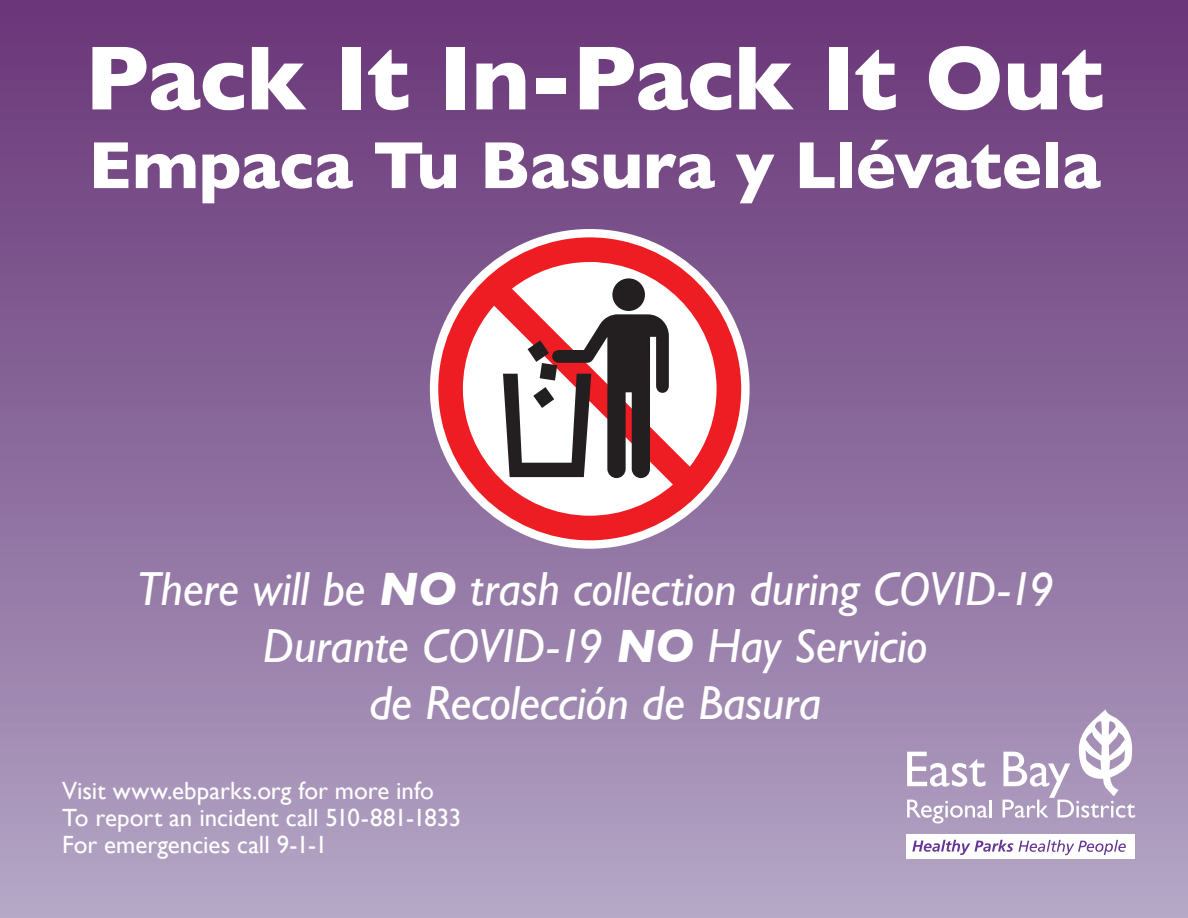
<style>
.page{position:relative;width:1188px;height:918px;background:#fff}
.page>*{position:absolute;margin:0;border:0;box-sizing:border-box;transform-origin:0 0}
.t1{font:700 92.25px "Gill Sans";letter-spacing:-.01em;color:#fff}
.t2{font:700 67.5px "Gill Sans";letter-spacing:-.005em;color:#fff}
.t3{font:italic 47.7px/57.3px "Gill Sans";letter-spacing:-.005em;color:#fff;text-align:center}
.t4{font:24.9px/27px "Gill Sans";color:#fff}
.s1{font-weight:700}
</style>
<div class="page">
<div style="left:0;top:0;width:1187px;height:918px;background:linear-gradient(to bottom,#673477,#b2a5c5)"></div>
<div style="left:907px;top:834px;width:228px;height:24px;background:#fff"></div>
<svg style="left:907px;top:752px;width:79px;height:35px"></svg>
<svg style="left:907px;top:800px;width:80px;height:23px"></svg>
<hr style="left:989px;top:800px;width:3px;height:17px;background:#fff">
<svg style="left:1003px;top:709px;width:132px;height:109px"></svg>
<svg style="left:912px;top:840px;width:214px;height:15px"></svg>
<div style="left:430px;top:229px;width:320px;height:320px;background:#fff;border-radius:50%"></div>
<svg style="left:438px;top:237px;width:303px;height:303px"></svg>
<div style="left:612px;top:278px;width:33px;height:33px;background:#231f20;border-radius:50%"></div>
<svg style="left:503px;top:314px;width:166px;height:164px"></svg>
<h1 class="t1" style="left:85px;top:5px;width:1021px">Pack It In-Pack It Out</h1>
<h2 class="t2" style="left:88px;top:112px;width:1014px">Empaca Tu Basura y Llévatela</h2>
<p class="t3" style="left:137px;top:560px;width:919px">There will be <span class="s1">NO</span> trash collection during COVID-19<br>Durante COVID-19 <span class="s1">NO</span> Hay Servicio<br>de Recolección de Basura</p>
<p class="t4" style="left:62px;top:777px;width:401px">Visit www.ebparks.org for more info<br>To report an incident call 510-881-1833<br>For emergencies call 9-1-1</p>
</div>
